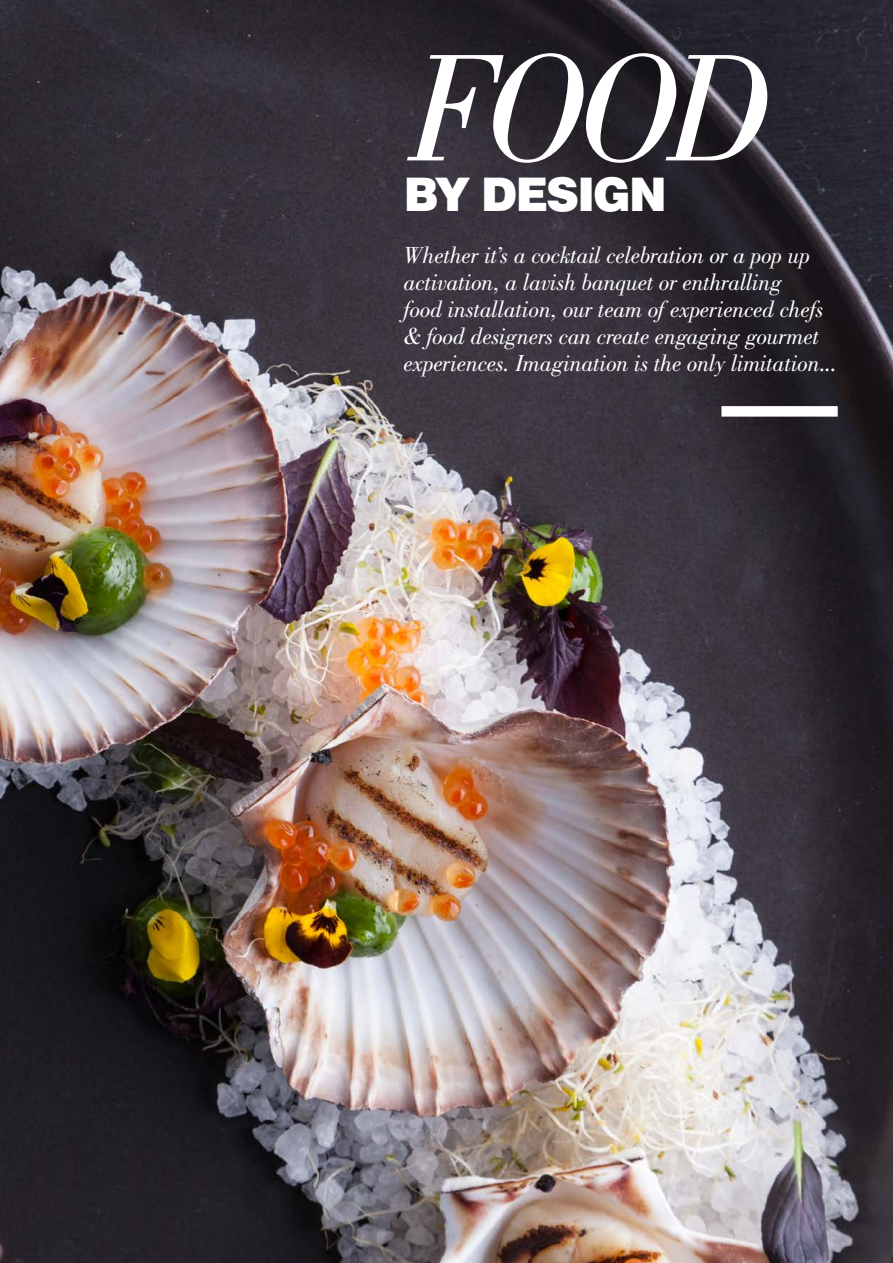
<style>
.page{position:relative;width:893px;height:1263px;background:#fff}
.page>*{position:absolute;margin:0;border:0;box-sizing:border-box;transform-origin:0 0}
.t1{font:italic 157.65px "Bodoni LT";color:#fff}
.t2{font:900 46.35px "Swiss 721 BT";letter-spacing:-.04em;color:#fff}
.t3{font:italic 24px/27px "Bodoni LT";letter-spacing:-.015em;color:#fff}
</style>
<div class="page">
<img style="left:0;top:0;width:893px;height:1263px">
<div style="left:721px;top:406px;width:117px;height:11px;background:#fff"></div>
<h1 class="t1" style="left:404px;top:19px;width:369px">FOOD</h1>
<h2 class="t2" style="left:404px;top:166px;width:264px">BY DESIGN</h2>
<p class="t3" style="left:404px;top:241px;width:435px">Whether it’s a cocktail celebration or a pop up activation, a lavish banquet or enthralling<br>food installation, our team of experienced chefs &amp; food designers can create engaging gourmet experiences. Imagination is the only limitation...</p>
</div>
